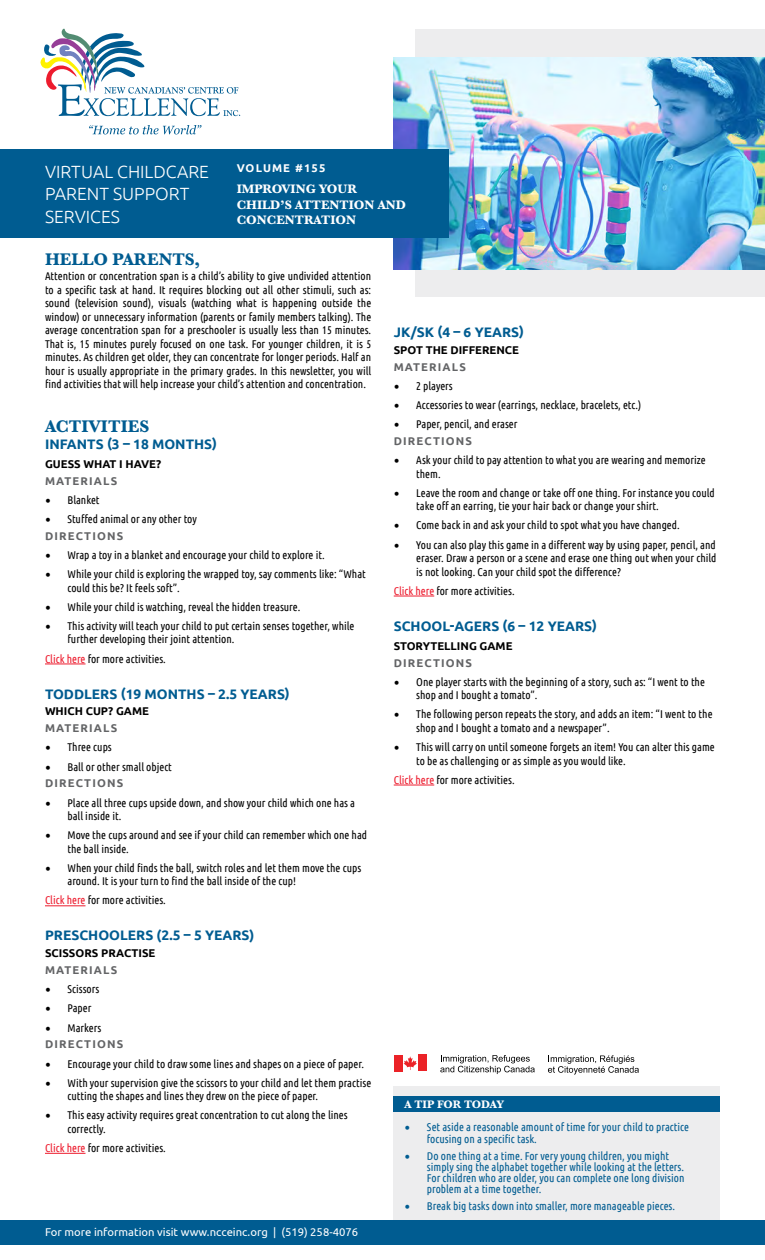
<style>
.page{position:relative;width:765px;height:1260px;background:#fff}
.page>*{position:absolute;margin:0;border:0;box-sizing:border-box;transform-origin:0 0}
.t1{font:300 17.62px/22.5px "Ubuntu";color:#fff}
.t2{font:700 17.5px "Baskerville";color:#005c91}
.t3{font:700 13.75px "Ubuntu";color:#005c91}
.t4{font:700 12.75px/15.4px "Baskerville";color:#fff}
.t5{font:11.25px/13.5px "Ubuntu Condensed";color:#000}
.t6{font:11.25px/11.2px "Ubuntu Condensed";color:#005c91}
.t7{font:700 11.25px "Ubuntu";letter-spacing:.1em;color:#636466}
.t8{font:700 11.25px "Ubuntu";color:#000}
.t9{font:11.25px "Ubuntu";color:#fff}
.t10{font:700 11.25px "Baskerville";color:#fff}
.t11{font:700 11.25px "Ubuntu";letter-spacing:.1em;color:#fff}
.s1{font-family:"Minion Pro";font-size:15px}
.s2{color:#ed1c2e}
</style>
<div class="page">
<div style="left:415px;top:29px;width:350px;height:268px;background:#ededee"></div>
<img style="left:394px;top:57px;width:371px;height:212px">
<div style="left:0;top:149px;width:448px;height:89px;background:#005c91"></div>
<svg style="left:40px;top:29px;width:200px;height:87px"></svg>
<svg style="left:89px;top:125px;width:113px;height:9px"></svg>
<hr style="left:45px;top:664px;width:41px;height:1px;background:#ed1c2e">
<hr style="left:45px;top:905px;width:41px;height:1px;background:#ed1c2e">
<hr style="left:45px;top:1153px;width:41px;height:1px;background:#ed1c2e">
<div style="left:394px;top:1087px;width:326px;height:145px;background:#ededee"></div>
<div style="left:394px;top:1096px;width:326px;height:16px;background:#005c91"></div>
<div style="left:0;top:1220px;width:765px;height:25px;background:#005c91"></div>
<hr style="left:394px;top:596px;width:40px;height:1px;background:#ed1c2e">
<hr style="left:394px;top:785px;width:40px;height:1px;background:#ed1c2e">
<svg style="left:440px;top:1055px;width:95px;height:19px"></svg>
<svg style="left:548px;top:1055px;width:91px;height:20px"></svg>
<svg style="left:403px;top:1056px;width:14px;height:14px"></svg>
<div style="left:394px;top:1055px;width:8px;height:16px;background:#eb2227"></div>
<div style="left:418px;top:1055px;width:9px;height:16px;background:#eb2227"></div>
<h1 class="t1" style="left:45px;top:160px;width:166px">VIRTUAL CHILDCARE<br>PARENT SUPPORT<br>SERVICES</h1>
<h2 class="t2" style="left:45px;top:247px;width:157px">HELLO PARENTS,</h2>
<p class="t11" style="left:237px;top:161px;width:90px">VOLUME #155</p>
<p class="t4" style="left:237px;top:182px;width:171px">IMPROVING YOUR<br>CHILD’S ATTENTION AND<br>CONCENTRATION</p>
<p class="t5" style="left:45px;top:269px;width:328px;text-align:justify">Attention or concentration span is a child’s ability to give undivided attention to a specific task at hand. It requires blocking out all other stimuli, such as: sound (television sound), visuals (watching what is happening outside the window) or unnecessary information (parents or family members talking). The average concentration span for a preschooler is usually less than 15 minutes.<br>That is, 15 minutes purely focused on one task. For younger children, it is 5 minutes. As children get older, they can concentrate for longer periods. Half an hour is usually appropriate in the primary grades. In this newsletter, you will find activities that will help increase your child’s attention and concentration.</p>
<h2 class="t2" style="left:45px;top:414px;width:106px">ACTIVITIES</h2>
<p class="t3" style="left:45px;top:435px;width:174px">INFANTS (3 – 18 MONTHS)</p>
<p class="t8" style="left:45px;top:457px;width:118px">GUESS WHAT I HAVE?</p>
<p class="t7" style="left:45px;top:473px;width:74px">MATERIALS</p>
<p class="t5" style="left:45px;top:493px;width:56px"><span class="s1">•</span> Blanket</p>
<p class="t5" style="left:45px;top:512px;width:153px"><span class="s1">•</span> Stuffed animal or any other toy</p>
<p class="t7" style="left:45px;top:529px;width:80px">DIRECTIONS</p>
<p class="t5" style="left:45px;top:548px;width:281px"><span class="s1">•</span> Wrap a toy in a blanket and encourage your child to explore it.</p>
<p class="t5" style="left:68px;top:567px;width:300px;text-indent:-22px"><span class="s1">•</span> While your child is exploring the wrapped toy, say comments like: “What could this be? It feels soft”.</p>
<p class="t5" style="left:45px;top:600px;width:257px"><span class="s1">•</span> While your child is watching, reveal the hidden treasure.</p>
<p class="t5" style="left:68px;top:619px;width:288px;text-indent:-22px"><span class="s1">•</span> This activity will teach your child to put certain senses together, while further developing their joint attention.</p>
<p class="t5" style="left:45px;top:651px;width:122px"><span class="s2">Click here</span> for more activities.</p>
<p class="t3" style="left:45px;top:685px;width:246px">TODDLERS (19 MONTHS – 2.5 YEARS)</p>
<p class="t8" style="left:45px;top:704px;width:105px">WHICH CUP? GAME</p>
<p class="t7" style="left:45px;top:721px;width:74px">MATERIALS</p>
<p class="t5" style="left:45px;top:740px;width:68px"><span class="s1">•</span> Three cups</p>
<p class="t5" style="left:45px;top:759px;width:128px"><span class="s1">•</span> Ball or other small object</p>
<p class="t7" style="left:45px;top:776px;width:80px">DIRECTIONS</p>
<p class="t5" style="left:68px;top:795px;width:289px;text-indent:-22px"><span class="s1">•</span> Place all three cups upside down, and show your child which one has a ball inside it.</p>
<p class="t5" style="left:68px;top:828px;width:301px;text-indent:-22px"><span class="s1">•</span> Move the cups around and see if your child can remember which one had the ball inside.</p>
<p class="t5" style="left:68px;top:861px;width:295px;text-indent:-22px"><span class="s1">•</span> When your child finds the ball, switch roles and let them move the cups around. It is your turn to find the ball inside of the cup!</p>
<p class="t5" style="left:45px;top:893px;width:122px"><span class="s2">Click here</span> for more activities.</p>
<p class="t3" style="left:45px;top:926px;width:211px">PRESCHOOLERS (2.5 – 5 YEARS)</p>
<p class="t8" style="left:45px;top:946px;width:112px">SCISSORS PRACTISE</p>
<p class="t7" style="left:45px;top:963px;width:74px">MATERIALS</p>
<p class="t5" style="left:45px;top:982px;width:56px"><span class="s1">•</span> Scissors</p>
<p class="t5" style="left:45px;top:1001px;width:48px"><span class="s1">•</span> Paper</p>
<p class="t5" style="left:45px;top:1020px;width:58px"><span class="s1">•</span> Markers</p>
<p class="t7" style="left:45px;top:1037px;width:80px">DIRECTIONS</p>
<p class="t5" style="left:45px;top:1056px;width:321px"><span class="s1">•</span> Encourage your child to draw some lines and shapes on a piece of paper.</p>
<p class="t5" style="left:68px;top:1076px;width:305px;text-indent:-22px"><span class="s1">•</span> With your supervision give the scissors to your child and let them practise cutting the shapes and lines they drew on the piece of paper.</p>
<p class="t5" style="left:68px;top:1108px;width:282px;text-indent:-22px"><span class="s1">•</span> This easy activity requires great concentration to cut along the lines correctly.</p>
<p class="t5" style="left:45px;top:1141px;width:122px"><span class="s2">Click here</span> for more activities.</p>
<p class="t9" style="left:45px;top:1225px;width:315px">For more information visit www.ncceinc.org | (519) 258-4076</p>
<p class="t3" style="left:394px;top:323px;width:132px">JK/SK (4 – 6 YEARS)</p>
<p class="t8" style="left:394px;top:342px;width:127px">SPOT THE DIFFERENCE</p>
<p class="t7" style="left:394px;top:359px;width:74px">MATERIALS</p>
<p class="t5" style="left:394px;top:379px;width:61px"><span class="s1">•</span> 2 players</p>
<p class="t5" style="left:394px;top:398px;width:249px"><span class="s1">•</span> Accessories to wear (earrings, necklace, bracelets, etc.)</p>
<p class="t5" style="left:394px;top:417px;width:125px"><span class="s1">•</span> Paper, pencil, and eraser</p>
<p class="t7" style="left:394px;top:434px;width:80px">DIRECTIONS</p>
<p class="t5" style="left:416px;top:453px;width:291px;text-indent:-22px"><span class="s1">•</span> Ask your child to pay attention to what you are wearing and memorize them.</p>
<p class="t5" style="left:416px;top:486px;width:300px;text-indent:-22px"><span class="s1">•</span> Leave the room and change or take off one thing. For instance you could take off an earring, tie your hair back or change your shirt.</p>
<p class="t5" style="left:394px;top:518px;width:288px"><span class="s1">•</span> Come back in and ask your child to spot what you have changed.</p>
<p class="t5" style="left:416px;top:537px;width:302px;text-align:justify;text-indent:-22px"><span class="s1">•</span> You can also play this game in a different way by using paper, pencil, and eraser. Draw a person or a scene and erase one thing out when your child is not looking. Can your child spot the difference?</p>
<p class="t5" style="left:394px;top:584px;width:122px"><span class="s2">Click here</span> for more activities.</p>
<p class="t3" style="left:394px;top:617px;width:205px">SCHOOL-AGERS (6 – 12 YEARS)</p>
<p class="t8" style="left:394px;top:638px;width:120px">STORYTELLING GAME</p>
<p class="t7" style="left:394px;top:655px;width:80px">DIRECTIONS</p>
<p class="t5" style="left:416px;top:675px;width:290px;text-indent:-22px"><span class="s1">•</span> One player starts with the beginning of a story, such as: “I went to the shop and I bought a tomato”.</p>
<p class="t5" style="left:416px;top:707px;width:298px;text-indent:-22px"><span class="s1">•</span> The following person repeats the story, and adds an item: “I went to the shop and I bought a tomato and a newspaper”.</p>
<p class="t5" style="left:416px;top:740px;width:300px;text-indent:-22px"><span class="s1">•</span> This will carry on until someone forgets an item! You can alter this game to be as challenging or as simple as you would like.</p>
<p class="t5" style="left:394px;top:773px;width:122px"><span class="s2">Click here</span> for more activities.</p>
<p class="t10" style="left:404px;top:1097px;width:101px">A TIP FOR TODAY</p>
<p class="t6" style="left:427px;top:1121px;width:264px;text-indent:-22px"><span class="s1">•</span> Set aside a reasonable amount of time for your child to practice focusing on a specific task.</p>
<p class="t6" style="left:427px;top:1150px;width:259px;text-indent:-22px"><span class="s1">•</span> Do one thing at a time. For very young children, you might simply sing the alphabet together while looking at the letters.<br>For children who are older, you can complete one long division problem at a time together.</p>
<p class="t6" style="left:404px;top:1200px;width:272px"><span class="s1">•</span> Break big tasks down into smaller, more manageable pieces.</p>
</div>
